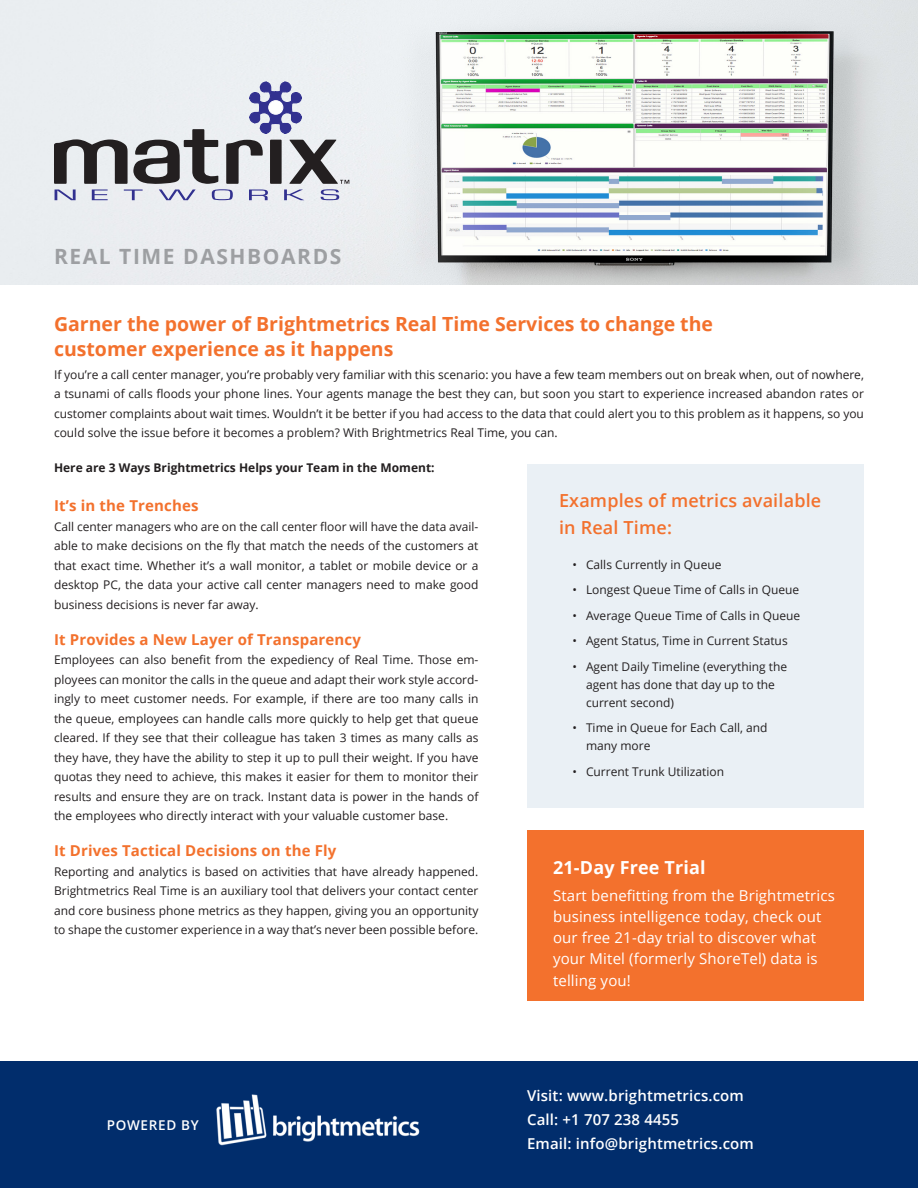
<style>
.page{position:relative;width:918px;height:1188px;background:#fff}
.page>*{position:absolute;margin:0;border:0;box-sizing:border-box;transform-origin:0 0}
.Headline{font:700 21px "Open Sans";letter-spacing:.075em;color:#9d9fa2}
.Body{font:700 19.5px/25.5px "Open Sans";color:#f3712d}
.Headline-2{font:600 18px/27px "Open Sans";letter-spacing:.01em;color:#f3712d}
.t1{font:700 18px "Open Sans";letter-spacing:.01em;color:#fff}
.t2{font:15px/21px "Open Sans";letter-spacing:.01em;color:#fff}
.Sub_Head{font:700 15px "Open Sans";letter-spacing:.01em;color:#f3712d}
.t3{font:600 15px/24px "Open Sans";letter-spacing:.01em;color:#fff}
.Headline-3{font:600 13.5px "Open Sans";letter-spacing:.05em;color:#fff}
.Body-2{font:12px/19.5px "Open Sans";color:#231f20;text-align:justify}
.Body-3{font:700 12px "Open Sans";color:#231f20}
</style>
<div class="page">
<div style="left:527px;top:464px;width:337px;height:344px;background:#eaf0f5"></div>
<div style="left:527px;top:830px;width:337px;height:170px;background:#f3712d"></div>
<div style="left:0;top:1062px;width:918px;height:126px;background:#012d6c"></div>
<img style="left:216px;top:1095px;width:204px;height:50px">
<img style="left:0;top:0;width:918px;height:284px">
<svg style="left:54px;top:82px;width:295px;height:118px;background:#bcbec6"></svg>
<p class="Headline" style="left:54px;top:241px;width:289px">REAL TIME DASHBOARDS</p>
<p class="Body" style="left:54px;top:310px;width:661px">Garner the power of Brightmetrics Real Time Services to change the customer experience as it happens</p>
<p class="Body-2" style="left:54px;top:364px;width:812px">If you’re a call center manager, you’re probably very familiar with this scenario: you have a few team members out on break when, out of nowhere, a tsunami of calls floods your phone lines. Your agents manage the best they can, but soon you start to experience increased abandon rates or customer complaints about wait times. Wouldn’t it be better if you had access to the data that could alert you to this problem as it happens, so you could solve the issue before it becomes a problem? With Brightmetrics Real Time, you can.</p>
<p class="Body-3" style="left:54px;top:459px;width:382px">Here are 3 Ways Brightmetrics Helps your Team in the Moment:</p>
<p class="Sub_Head" style="left:54px;top:495px;width:146px">It’s in the Trenches</p>
<p class="Body-2" style="left:54px;top:516px;width:426px">Call center managers who are on the call center floor will have the data avail&shy;able to make decisions on the fly that match the needs of the customers at that exact time. Whether it’s a wall monitor, a tablet or mobile device or a desktop PC, the data your active call center managers need to make good business decisions is never far away.</p>
<p class="Sub_Head" style="left:54px;top:629px;width:309px">It Provides a New Layer of Transparency</p>
<p class="Body-2" style="left:54px;top:650px;width:426px">Employees can also benefit from the expediency of Real Time. Those em&shy;ployees can monitor the calls in the queue and adapt their work style accord&shy;ingly to meet customer needs. For example, if there are too many calls in the queue, employees can handle calls more quickly to help get that queue cleared. If they see that their colleague has taken 3 times as many calls as they have, they have the ability to step it up to pull their weight. If you have quotas they need to achieve, this makes it easier for them to monitor their results and ensure they are on track. Instant data is power in the hands of the employees who directly interact with your valuable customer base.</p>
<p class="Sub_Head" style="left:54px;top:840px;width:284px">It Drives Tactical Decisions on the Fly</p>
<p class="Body-2" style="left:54px;top:861px;width:426px">Reporting and analytics is based on activities that have already happened.<br>Brightmetrics Real Time is an auxiliary tool that delivers your contact center and core business phone metrics as they happen, giving you an opportunity to shape the customer experience in a way that’s never been possible before.</p>
<p class="Headline-2" style="left:559px;top:487px;width:264px">Examples of metrics available in Real Time:</p>
<p class="Body-2" style="left:573px;top:554px;width:151px">• Calls Currently in Queue</p>
<p class="Body-2" style="left:573px;top:580px;width:228px">• Longest Queue Time of Calls in Queue</p>
<p class="Body-2" style="left:573px;top:605px;width:229px">• Average Queue Time of Calls in Queue</p>
<p class="Body-2" style="left:573px;top:631px;width:217px">• Agent Status, Time in Current Status</p>
<p class="Body-2" style="left:586px;top:657px;width:203px;line-height:18px;text-align:left;text-indent:-14px">• Agent Daily Timeline (everything the agent has done that day up to the current second)</p>
<p class="Body-2" style="left:586px;top:719px;width:183px;line-height:18px;text-indent:-14px">• Time in Queue for Each Call, and many more</p>
<p class="Body-2" style="left:573px;top:761px;width:153px">• Current Trunk Utilization</p>
<p class="t1" style="left:553px;top:854px;width:154px">21-Day Free Trial</p>
<p class="t2" style="left:553px;top:884px;width:283px">Start benefitting from the Brightmetrics business intelligence today, check out our free 21-day trial to discover what your Mitel (formerly ShoreTel) data is</p>
<p class="t2" style="left:553px;top:970px;width:79px">telling you!</p>
<p class="Headline-3" style="left:107px;top:1116px;width:93px">POWERED BY</p>
<p class="t3" style="left:527px;top:1083px;width:228px">Visit: www.brightmetrics.com<br>Call: +1 707 238 4455<br>Email: info@brightmetrics.com</p>
</div>
